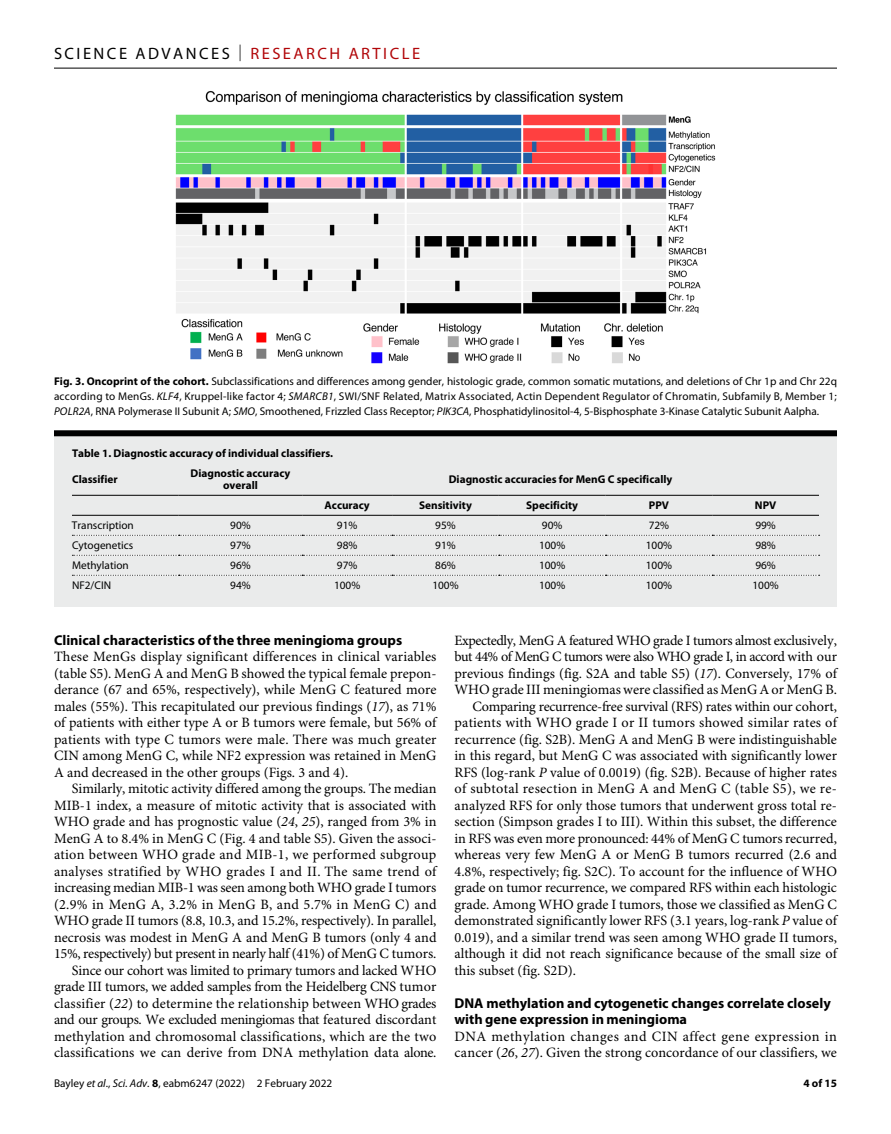
<style>
.page{position:relative;width:891px;height:1134px;background:#fff}
.page>*{position:absolute;margin:0;border:0;box-sizing:border-box;transform-origin:0 0}
.t1{font:16.5px "Myriad Pro";letter-spacing:.15em;color:#000}
.t2{font:14.25px/16.5px "Minion Pro";color:#000;text-align:justify}
.t3{font:700 14.25px/16.5px "Myriad Pro";color:#000}
.t4{font:14.25px/16.5px "Minion Pro";letter-spacing:.03em;color:#000}
.t5{font:14.25px "Minion Pro";letter-spacing:-.02em;color:#000}
.t6{font:14.25px "Minion Pro";letter-spacing:-.03em;color:#000}
.t7{font:14.25px "Minion Pro";letter-spacing:-.04em;color:#000}
.t8{font:14.25px "Minion Pro";letter-spacing:.025em;color:#000}
.t9{font:11.25px/15px "Myriad Pro";color:#000;text-align:justify}
.t10{font:700 11.25px/12px "Myriad Pro";color:#000;text-align:center}
.s1{font-weight:300}
.s2{color:#b10508}
.s3{font-weight:700}
.s4{font-style:italic}
</style>
<div class="page">
<hr style="left:54px;top:68px;width:783px;height:1px;background:#000">
<img style="left:176px;top:91px;width:540px;height:272px">
<div style="left:54px;top:431px;width:783px;height:176px;background:#eaebeb"></div>
<div style="left:54px;top:430px;width:783px;height:6px;background:#000"></div>
<hr style="left:72px;top:495px;width:107px;height:1px;background:#000">
<hr style="left:179px;top:495px;width:123px;height:1px;background:#000">
<hr style="left:302px;top:495px;width:90px;height:1px;background:#000">
<hr style="left:392px;top:495px;width:107px;height:1px;background:#000">
<hr style="left:499px;top:495px;width:107px;height:1px;background:#000">
<hr style="left:606px;top:495px;width:106px;height:1px;background:#000">
<hr style="left:712px;top:495px;width:107px;height:1px;background:#000">
<hr style="left:72px;top:515px;width:107px;height:1px;background:#000">
<hr style="left:179px;top:515px;width:123px;height:1px;background:#000">
<hr style="left:302px;top:515px;width:90px;height:1px;background:#000">
<hr style="left:392px;top:515px;width:107px;height:1px;background:#000">
<hr style="left:499px;top:515px;width:107px;height:1px;background:#000">
<hr style="left:606px;top:515px;width:106px;height:1px;background:#000">
<hr style="left:712px;top:515px;width:107px;height:1px;background:#000">
<svg style="left:72px;top:535px;width:748px;height:1px"></svg>
<svg style="left:72px;top:555px;width:748px;height:1px"></svg>
<svg style="left:72px;top:575px;width:748px;height:1px"></svg>
<p class="t1" style="left:54px;top:40px;width:368px">SCIENCE ADVANCES <span class="s1">|</span> <span class="s2">RESEARCH ARTICLE</span></p>
<p class="t9" style="left:54px;top:374px;width:785px"><span class="s3">Fig. 3. Oncoprint of the cohort.</span> Subclassifications and differences among gender, histologic grade, common somatic mutations, and deletions of Chr 1p and Chr 22q according to MenGs. <span class="s4">KLF4</span>, Kruppel-like factor 4; <span class="s4">SMARCB1</span>, SWI/SNF Related, Matrix Associated, Actin Dependent Regulator of Chromatin, Subfamily B, Member 1; <span class="s4">POLR2A</span>, RNA Polymerase II Subunit A; <span class="s4">SMO</span>, Smoothened, Frizzled Class Receptor; <span class="s4">PIK3CA</span>, Phosphatidylinositol-4, 5-Bisphosphate 3-Kinase Catalytic Subunit Aalpha.</p>
<p class="t10" style="left:72px;top:447px;width:263px">Table 1. Diagnostic accuracy of individual classifiers.</p>
<p class="t10" style="left:72px;top:473px;width:47px">Classifier</p>
<p class="t10" style="left:191px;top:467px;width:101px">Diagnostic accuracy overall</p>
<p class="t10" style="left:449px;top:473px;width:225px">Diagnostic accuracies for MenG C specifically</p>
<p class="t10" style="left:325px;top:499px;width:47px">Accuracy</p>
<p class="t10" style="left:419px;top:499px;width:54px">Sensitivity</p>
<p class="t10" style="left:526px;top:499px;width:53px">Specificity</p>
<p class="t10" style="left:649px;top:499px;width:22px">PPV</p>
<p class="t10" style="left:755px;top:499px;width:23px">NPV</p>
<p class="t9" style="left:72px;top:518px;width:63px">Transcription</p>
<p class="t9" style="left:230px;top:518px;width:22px">90%</p>
<p class="t9" style="left:337px;top:518px;width:22px">91%</p>
<p class="t9" style="left:435px;top:518px;width:22px">95%</p>
<p class="t9" style="left:542px;top:518px;width:22px">90%</p>
<p class="t9" style="left:649px;top:518px;width:22px">72%</p>
<p class="t9" style="left:755px;top:518px;width:22px">99%</p>
<p class="t9" style="left:72px;top:538px;width:63px">Cytogenetics</p>
<p class="t9" style="left:230px;top:538px;width:22px">97%</p>
<p class="t9" style="left:337px;top:538px;width:22px">98%</p>
<p class="t9" style="left:435px;top:538px;width:22px">91%</p>
<p class="t9" style="left:539px;top:538px;width:28px">100%</p>
<p class="t9" style="left:646px;top:538px;width:28px">100%</p>
<p class="t9" style="left:755px;top:538px;width:22px">98%</p>
<p class="t9" style="left:72px;top:558px;width:58px">Methylation</p>
<p class="t9" style="left:230px;top:558px;width:22px">96%</p>
<p class="t9" style="left:337px;top:558px;width:22px">97%</p>
<p class="t9" style="left:435px;top:558px;width:22px">86%</p>
<p class="t9" style="left:539px;top:558px;width:28px">100%</p>
<p class="t9" style="left:646px;top:558px;width:28px">100%</p>
<p class="t9" style="left:755px;top:558px;width:22px">96%</p>
<p class="t9" style="left:72px;top:578px;width:41px">NF2/CIN</p>
<p class="t9" style="left:230px;top:578px;width:22px">94%</p>
<p class="t9" style="left:334px;top:578px;width:28px">100%</p>
<p class="t9" style="left:432px;top:578px;width:28px">100%</p>
<p class="t9" style="left:539px;top:578px;width:28px">100%</p>
<p class="t9" style="left:646px;top:578px;width:28px">100%</p>
<p class="t9" style="left:753px;top:578px;width:28px">100%</p>
<p class="t3" style="left:54px;top:631px;width:350px">Clinical characteristics of the three meningioma groups</p>
<p class="t2" style="left:54px;top:650px;width:384px">These MenGs display significant differences in clinical variables (table S5). MenG A and MenG B showed the typical female prepon&shy;derance (67 and 65%, respectively), while MenG C featured more males (55%). This recapitulated our previous findings (<span class="s4">17</span>), as 71% of patients with either type A or B tumors were female, but 56% of patients with type C tumors were male. There was much greater CIN among MenG C, while NF2 expression was retained in MenG A and decreased in the other groups (Figs. 3 and 4).</p>
<p class="t2" style="left:54px;top:782px;width:384px;text-align:right">Similarly, mitotic activity differed among the groups. The median MIB-1 index, a measure of mitotic activity that is associated with WHO grade and has prognostic value (<span class="s4">24</span>, <span class="s4">25</span>), ranged from 3% in MenG A to 8.4% in MenG C (Fig. 4 and table S5). Given the associ&shy;ation between WHO grade and MIB-1, we performed subgroup analyses stratified by WHO grades I and II. The same trend of increasing median MIB-1 was seen among both WHO grade I tumors (2.9% in MenG A, 3.2% in MenG B, and 5.7% in MenG C) and WHO grade II tumors (8.8, 10.3, and 15.2%, respectively). In parallel, necrosis was modest in MenG A and MenG B tumors (only 4 and 15%, respectively) but present in nearly half (41%) of MenG C tumors.<br>Since our cohort was limited to primary tumors and lacked WHO grade III tumors, we added samples from the Heidelberg CNS tumor classifier (<span class="s4">22</span>) to determine the relationship between WHO grades and our groups. We excluded meningiomas that featured discordant methylation and chromosomal classifications, which are the two classifications we can derive from DNA methylation data alone.</p>
<p class="t9" style="left:54px;top:1076px;width:280px">Bayley <span class="s4">et al</span>., <span class="s4">Sci. Adv.</span> <span class="s3">8</span>, eabm6247 (2022) 2 February 2022</p>
<p class="t6" style="left:454px;top:631px;width:384px">Expectedly, MenG A featured WHO grade I tumors almost exclusively,</p>
<p class="t7" style="left:454px;top:648px;width:384px">but 44% of MenG C tumors were also WHO grade I, in accord with our</p>
<p class="t2" style="left:454px;top:666px;width:384px">previous findings (fig. S2A and table S5) (<span class="s4">17</span>). Conversely, 17% of</p>
<p class="t2" style="left:454px;top:683px;width:384px">WHO grade III meningiomas were classified as MenG A or MenG B.</p>
<p class="t5" style="left:472px;top:697px;width:366px">Comparing recurrence-free survival (RFS) rates within our cohort,</p>
<p class="t2" style="left:454px;top:716px;width:384px">patients with WHO grade I or II tumors showed similar rates of</p>
<p class="t2" style="left:454px;top:732px;width:384px">recurrence (fig. S2B). MenG A and MenG B were indistinguishable</p>
<p class="t2" style="left:454px;top:749px;width:384px">in this regard, but MenG C was associated with significantly lower</p>
<p class="t2" style="left:454px;top:765px;width:384px">RFS (log-rank <span class="s4">P</span> value of 0.0019) (fig. S2B). Because of higher rates</p>
<p class="t8" style="left:454px;top:780px;width:384px">of subtotal resection in MenG A and MenG C (table S5), we re-</p>
<p class="t2" style="left:454px;top:798px;width:384px">analyzed RFS for only those tumors that underwent gross total re-</p>
<p class="t2" style="left:454px;top:815px;width:384px">section (Simpson grades I to III). Within this subset, the difference</p>
<p class="t2" style="left:454px;top:831px;width:384px">in RFS was even more pronounced: 44% of MenG C tumors recurred,</p>
<p class="t2" style="left:454px;top:848px;width:384px">whereas very few MenG A or MenG B tumors recurred (2.6 and</p>
<p class="t2" style="left:454px;top:864px;width:384px">4.8%, respectively; fig. S2C). To account for the influence of WHO</p>
<p class="t2" style="left:454px;top:881px;width:384px">grade on tumor recurrence, we compared RFS within each histologic</p>
<p class="t2" style="left:454px;top:897px;width:384px">grade. Among WHO grade I tumors, those we classified as MenG C</p>
<p class="t2" style="left:454px;top:914px;width:384px">demonstrated significantly lower RFS (3.1 years, log-rank <span class="s4">P</span> value of</p>
<p class="t2" style="left:454px;top:930px;width:384px">0.019), and a similar trend was seen among WHO grade II tumors,</p>
<p class="t2" style="left:454px;top:947px;width:384px">although it did not reach significance because of the small size of</p>
<p class="t2" style="left:454px;top:963px;width:123px">this subset (fig. S2D).</p>
<p class="t3" style="left:454px;top:994px;width:378px">DNA methylation and cytogenetic changes correlate closely with gene expression in meningioma</p>
<p class="t4" style="left:454px;top:1029px;width:384px">DNA methylation changes and CIN affect gene expression in cancer (<span class="s4">26</span>, <span class="s4">27</span>). Given the strong concordance of our classifiers, we</p>
<p class="t10" style="left:803px;top:1076px;width:35px">4 of 15</p>
</div>
